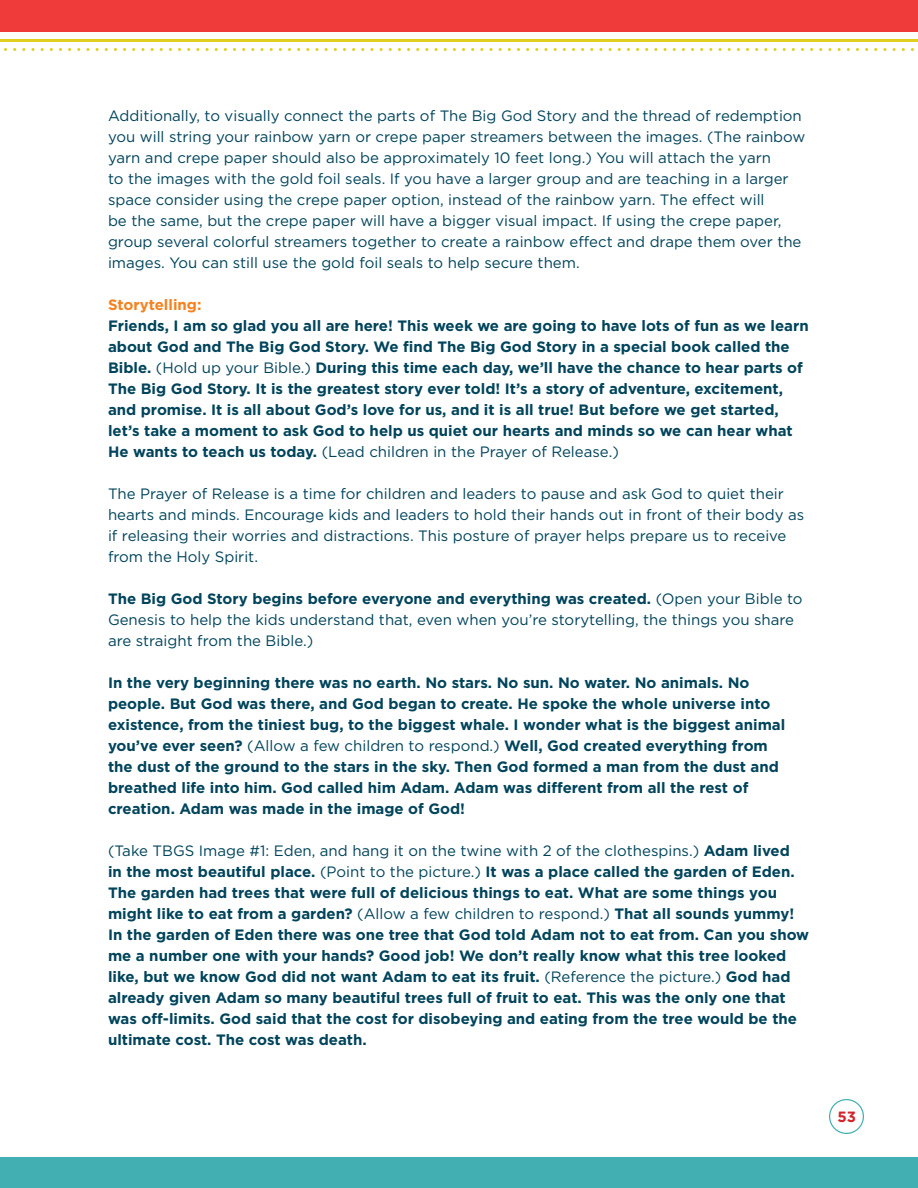
<style>
.page{position:relative;width:918px;height:1188px;background:#fff}
.page>*{position:absolute;margin:0;border:0;box-sizing:border-box;transform-origin:0 0}
.t1{font:700 15px/21px "Gotham";color:#00445b}
.t2{font:15px/21px "Gotham";color:#00445b}
.t3{font:700 15px "Gotham";color:#f5821f}
.t4{font:700 14.85px "Gotham";color:#d2232a}
.s1{font-weight:400}
.s2{font-weight:700}
</style>
<div class="page">
<hr style="left:0;top:39px;width:918px;height:3px;background:#e0cf20">
<svg style="left:4px;top:48px;width:910px;height:3px"></svg>
<div style="left:0;top:0;width:918px;height:32px;background:#ef3b39"></div>
<div style="left:0;top:1158px;width:918px;height:30px;background:#42afb2"></div>
<div style="left:829px;top:1099px;width:35px;height:35px;border:1px solid #42afb2;border-radius:50%"></div>
<p class="t2" style="left:108px;top:104px;width:699px">Additionally, to visually connect the parts of The Big God Story and the thread of redemption you will string your rainbow yarn or crepe paper streamers between the images. (The rainbow yarn and crepe paper should also be approximately 10 feet long.) You will attach the yarn<br>to the images with the gold foil seals. If you have a larger group and are teaching in a larger space consider using the crepe paper option, instead of the rainbow yarn. The effect will<br>be the same, but the crepe paper will have a bigger visual impact. If using the crepe paper, group several colorful streamers together to create a rainbow effect and drape them over the images. You can still use the gold foil seals to help secure them.</p>
<p class="t3" style="left:108px;top:296px;width:95px">Storytelling:</p>
<p class="t1" style="left:108px;top:315px;width:702px">Friends, I am so glad you all are here! This week we are going to have lots of fun as we learn about God and The Big God Story. We find The Big God Story in a special book called the Bible. <span class="s1">(Hold up your Bible.)</span> During this time each day, we’ll have the chance to hear parts of The Big God Story. I t is the greatest story ever told! I t’s a story of adventure, excitement, and promise. It is all about God’s love for us, and it is all true! But before we get started, let’s take a moment to ask God to help us quiet our hearts and minds so we can hear what He wants to teach us today. <span class="s1">(Lead children in the Prayer of Release.)</span></p>
<p class="t2" style="left:108px;top:483px;width:698px">The Prayer of Release is a time for children and leaders to pause and ask God to quiet their hearts and minds. Encourage kids and leaders to hold their hands out in front of their body as if releasing their worries and distractions. This posture of prayer helps prepare us to receive from the Holy Spirit.</p>
<p class="t2" style="left:108px;top:588px;width:696px"><span class="s2">The Big God Story begins before everyone and everything was created.</span> (Open your Bible to<br>Genesis to help the kids understand that, even when you’re storytelling, the things you share are straight from the Bible.)</p>
<p class="t1" style="left:108px;top:672px;width:679px">I n the very beginning there was no earth. No stars. No sun. No water. No animals. No people. But God was there, and God began to create. He spoke the whole universe into existence, from the tiniest bug, to the biggest whale. I wonder what is the biggest animal you’ve ever seen? <span class="s1">(Allow a few children to respond.)</span> Well, God created everything from the dust of the ground to the stars in the sky. Then God formed a man from the dust and breathed life into him. God called him Adam. Adam was different from all the rest of creation. Adam was made in the image of God!</p>
<p class="t1" style="left:108px;top:840px;width:703px"><span class="s1">(Take TBGS Image #1: Eden, and hang it on the twine with 2 of the clothespins.)</span> Adam lived<br>in the most beautiful place. <span class="s1">(Point to the picture.)</span> It was a place called the garden of Eden.<br>The garden had trees that were full of delicious things to eat. What are some things you might like to eat from a garden? <span class="s1">(Allow a few children to respond.)</span> That all sounds yummy!<br>I n the garden of Eden there was one tree that God told Adam not to eat from. Can you show me a number one with your hands? Good job! We don’t really know what this tree looked like, but we know God did not want Adam to eat its fruit. <span class="s1">(Reference the picture.)</span> God had already given Adam so many beautiful trees full of fruit to eat. This was the only one that was off-limits. God said that the cost for disobeying and eating from the tree would be the ultimate cost. The cost was death.</p>
<p class="t4" style="left:837px;top:1108px;width:20px">53</p>
</div>
